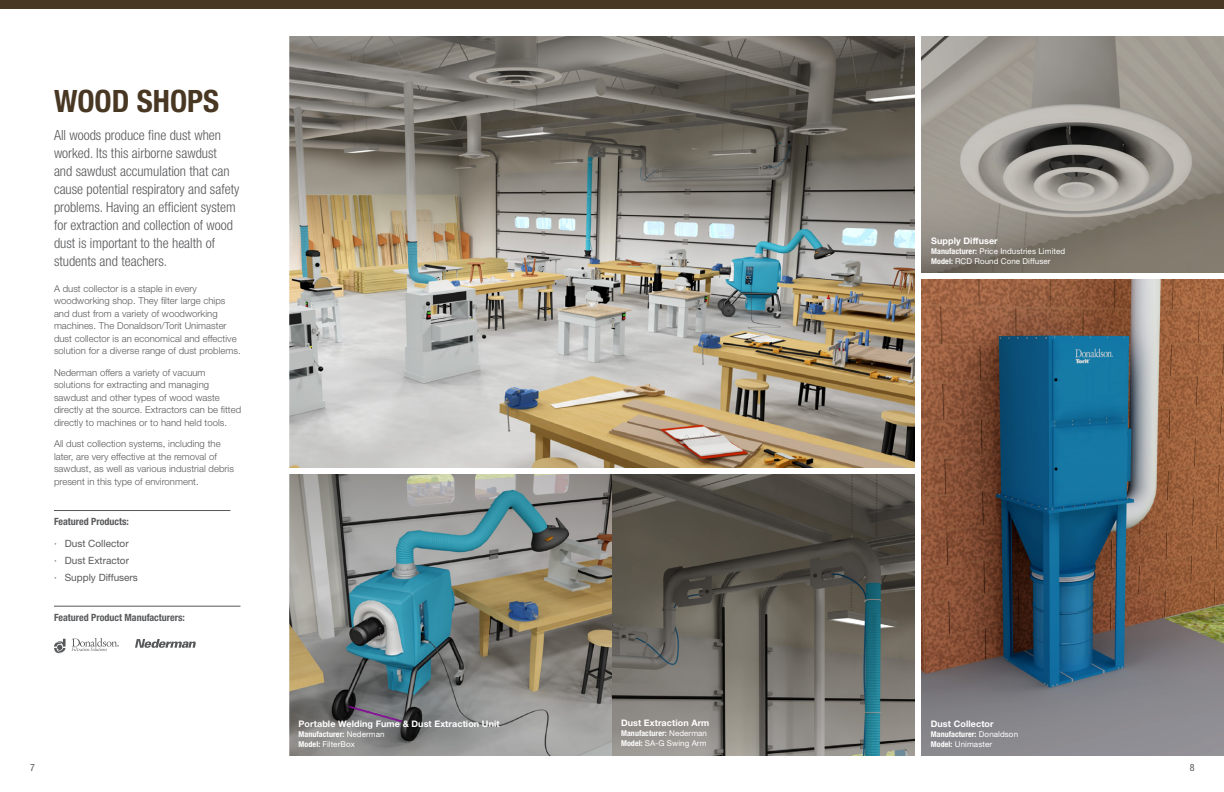
<style>
.page{position:relative;width:1224px;height:792px;background:#fff}
.page>*{position:absolute;margin:0;border:0;box-sizing:border-box;transform-origin:0 0}
.t1{font:700 condensed 30.9px "Helvetica Neue LT Std";color:#483723}
.Intro{font:300 condensed 14px/18px "Helvetica Neue LT Std";color:#57585a}
.t2{font:700 condensed 10px "Helvetica Neue LT Std";color:#57585a}
.t3{font:10px "Helvetica Neue LT Std";color:#57585a}
.t4{font:condensed 10px "Helvetica Neue LT Std";color:#57585a}
.Body{font:300 9.5px/12.5px "Helvetica Neue LT Std";letter-spacing:.005em;color:#57585a}
.Caption_Title{font:700 9px "Helvetica Neue LT Std";letter-spacing:.01em;color:#fff}
.Caption_body{font:8px/10px "Helvetica Neue LT Std";letter-spacing:.01em;color:#fff}
.Caption_body-2{font:700 condensed 8px/10px "Helvetica Neue LT Std";letter-spacing:.01em;color:#fff}
.s1{font-weight:400;font-stretch:normal}
.s2{font-weight:700;font-stretch:condensed}
</style>
<div class="page">
<img style="left:922px;top:279px;width:302px;height:477px">
<img style="left:289px;top:36px;width:625px;height:432px">
<img style="left:289px;top:475px;width:625px;height:281px">
<img style="left:922px;top:36px;width:302px;height:237px">
<div style="left:0;top:0;width:612px;height:9px;background:#483723"></div>
<div style="left:612px;top:0;width:612px;height:9px;background:#483723"></div>
<hr style="left:54px;top:606px;width:186px;height:1px;background:#57585a">
<svg style="left:54px;top:638px;width:65px;height:15px"></svg>
<hr style="left:54px;top:510px;width:176px;height:1px;background:#57585a">
<svg style="left:135px;top:639px;width:61px;height:9px"></svg>
<p class="t1" style="left:54px;top:82px;width:167px">WOOD SHOPS</p>
<p class="Intro" style="left:54px;top:126px;width:187px">All woods produce fine dust when worked. Its this airborne sawdust<br>and sawdust accumulation that can cause potential respiratory and safety problems. Having an efficient system for extraction and collection of wood dust is important to the health of students and teachers.</p>
<p class="Body" style="left:54px;top:282px;width:188px">A dust collector is a staple in every woodworking shop. They filter large chips and dust from a variety of woodworking machines. The Donaldson/Torit Unimaster dust collector is an economical and effective solution for a diverse range of dust problems.</p>
<p class="Body" style="left:54px;top:366px;width:189px">Nederman offers a variety of vacuum solutions for extracting and managing sawdust and other types of wood waste directly at the source. Extractors can be fitted directly to machines or to hand held tools.</p>
<p class="Body" style="left:54px;top:438px;width:181px">All dust collection systems, including the later, are very effective at the removal of sawdust, as well as various industrial debris present in this type of environment.</p>
<p class="t2" style="left:54px;top:516px;width:76px">Featured Products:</p>
<p class="t3" style="left:54px;top:537px;width:76px">· Dust Collector</p>
<p class="t3" style="left:54px;top:554px;width:77px">· Dust Extractor</p>
<p class="t3" style="left:54px;top:571px;width:85px">· Supply Diffusers</p>
<p class="t2" style="left:54px;top:612px;width:132px">Featured Product Manufacturers:</p>
<p class="Caption_Title" style="left:299px;top:718px;width:203px">Portable Welding Fume &amp; Dust Extraction Unit</p>
<p class="Caption_body-2" style="left:299px;top:729px;width:88px">Manufacturer: <span class="s1">Nederman<br></span>Model: <span class="s1">FilterBox</span></p>
<p class="Caption_Title" style="left:621px;top:718px;width:90px">Dust Extraction Arm</p>
<p class="Caption_body" style="left:621px;top:728px;width:88px"><span class="s2">Manufacturer:</span> Nederman<br><span class="s2">Model:</span> SA-G Swing Arm</p>
<p class="Caption_Title" style="left:931px;top:235px;width:68px">Supply Diffuser</p>
<p class="Caption_body" style="left:931px;top:246px;width:136px"><span class="s2">Manufacturer:</span> Price Industries Limited<br><span class="s2">Model:</span> RCD Round Cone Diffuser</p>
<p class="Caption_Title" style="left:931px;top:718px;width:64px">Dust Collector</p>
<p class="Caption_body-2" style="left:931px;top:729px;width:89px">Manufacturer: <span class="s1">Donaldson<br></span>Model: <span class="s1">Unimaster</span></p>
<p class="t4" style="left:30px;top:762px;width:6px">7</p>
<p class="t4" style="left:1190px;top:762px;width:6px">8</p>
</div>
